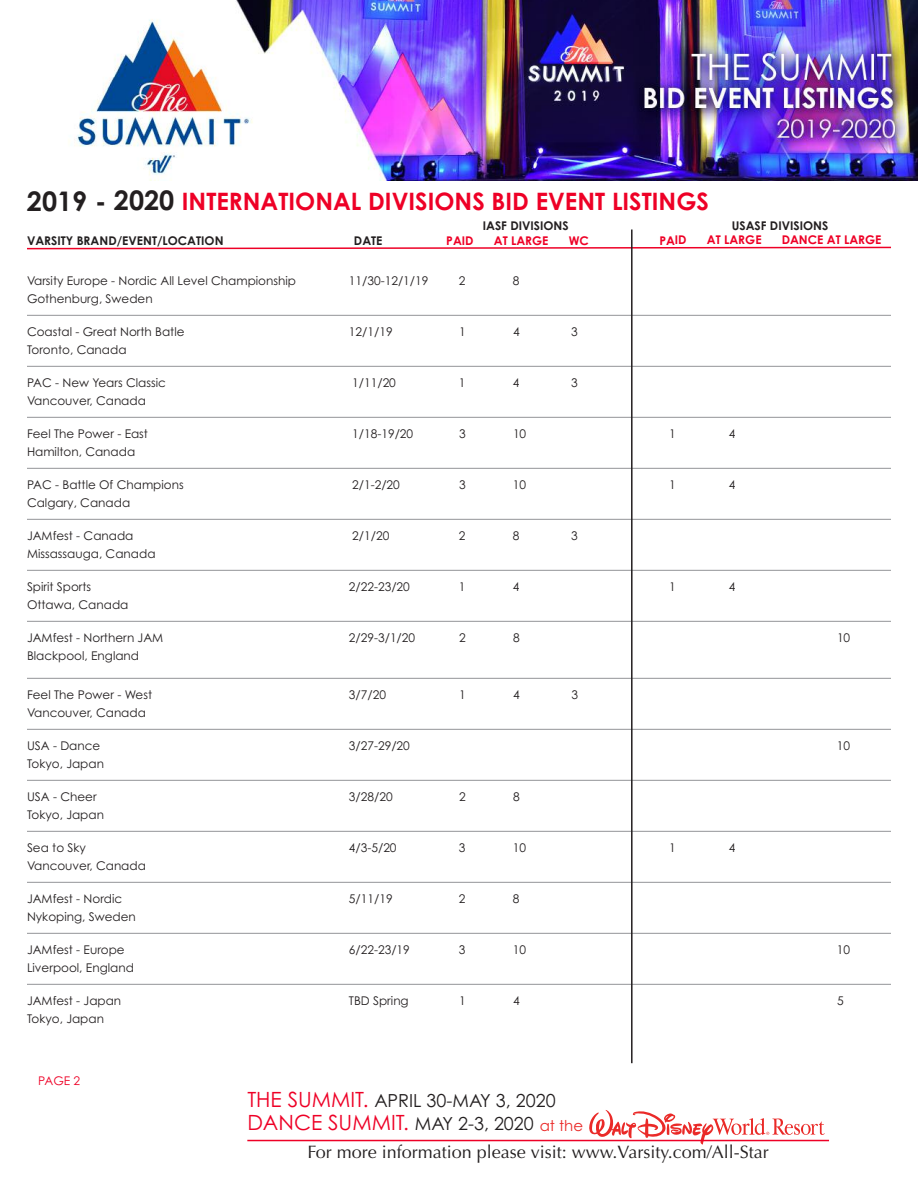
<style>
.page{position:relative;width:918px;height:1188px;background:#fff}
.page>*{position:absolute;margin:0;border:0;box-sizing:border-box;transform-origin:0 0}
.t1{font:700 24px "Century Gothic";color:#ee0026}
.t2{font:21px "Century Gothic";color:#ee0026}
.t3{font:18px "Optima";color:#231f20}
.t4{font:18px "Century Gothic";color:#231f20}
.t5{font:15px "Century Gothic";color:#ea2a28}
.t6{font:12px "Century Gothic";color:#231f20}
.t7{font:700 12px "Century Gothic";color:#231f20}
.t8{font:700 12px "Century Gothic";color:#ee0026}
.t9{font:12px "Century Gothic";color:#ee0026}
.s1{font-size:27px;color:#231f20}
.s2{font-size:21px;color:#ee0026}
.s3{font-size:18px;color:#231f20}
</style>
<div class="page">
<hr style="left:27px;top:315px;width:864px;height:1px;background:#939598">
<hr style="left:27px;top:366px;width:864px;height:1px;background:#939598">
<hr style="left:27px;top:417px;width:864px;height:1px;background:#939598">
<hr style="left:27px;top:468px;width:864px;height:1px;background:#939598">
<hr style="left:27px;top:519px;width:864px;height:1px;background:#939598">
<hr style="left:27px;top:570px;width:864px;height:1px;background:#939598">
<hr style="left:27px;top:621px;width:864px;height:1px;background:#939598">
<hr style="left:27px;top:678px;width:864px;height:1px;background:#939598">
<hr style="left:27px;top:729px;width:864px;height:1px;background:#939598">
<hr style="left:27px;top:780px;width:864px;height:1px;background:#939598">
<hr style="left:27px;top:831px;width:864px;height:1px;background:#939598">
<hr style="left:27px;top:882px;width:864px;height:1px;background:#939598">
<hr style="left:27px;top:933px;width:864px;height:1px;background:#939598">
<hr style="left:27px;top:984px;width:864px;height:1px;background:#939598">
<img style="left:74px;top:0;width:843px;height:181px">
<svg style="left:27px;top:246px;width:864px;height:4px"></svg>
<hr style="left:631px;top:230px;width:2px;height:833px;background:#231f20">
<svg style="left:589px;top:1110px;width:236px;height:35px"></svg>
<hr style="left:247px;top:1140px;width:582px;height:1px;background:#ee0026">
<h1 class="t1" style="left:27px;top:188px;width:684px"><span class="s1">2019 - 2020</span> INTERNATIONAL DIVISIONS BID EVENT LISTINGS</h1>
<p class="t7" style="left:483px;top:219px;width:87px">IASF DIVISIONS</p>
<p class="t7" style="left:732px;top:219px;width:98px">USASF DIVISIONS</p>
<p class="t7" style="left:27px;top:234px;width:198px">VARSITY BRAND/EVENT/LOCATION</p>
<p class="t7" style="left:354px;top:234px;width:30px">DATE</p>
<p class="t8" style="left:446px;top:234px;width:29px">PAID</p>
<p class="t8" style="left:494px;top:234px;width:56px">AT LARGE</p>
<p class="t8" style="left:569px;top:233px;width:22px">WC</p>
<p class="t8" style="left:659px;top:233px;width:29px">PAID</p>
<p class="t8" style="left:707px;top:233px;width:56px">AT LARGE</p>
<p class="t8" style="left:782px;top:233px;width:101px">DANCE AT LARGE</p>
<p class="t6" style="left:27px;top:274px;width:270px">Varsity Europe - Nordic All Level Championship</p>
<p class="t6" style="left:349px;top:274px;width:81px">11/30-12/1/19</p>
<p class="t6" style="left:459px;top:274px;width:8px">2</p>
<p class="t6" style="left:513px;top:274px;width:8px">8</p>
<p class="t6" style="left:27px;top:292px;width:127px">Gothenburg, Sweden</p>
<p class="t6" style="left:27px;top:325px;width:159px">Coastal - Great North Batle</p>
<p class="t6" style="left:349px;top:325px;width:45px">12/1/19</p>
<p class="t6" style="left:459px;top:325px;width:8px">1</p>
<p class="t6" style="left:513px;top:325px;width:8px">4</p>
<p class="t6" style="left:571px;top:325px;width:8px">3</p>
<p class="t6" style="left:27px;top:343px;width:101px">Toronto, Canada</p>
<p class="t6" style="left:27px;top:376px;width:140px">PAC - New Years Classic</p>
<p class="t6" style="left:352px;top:376px;width:45px">1/11/20</p>
<p class="t6" style="left:459px;top:376px;width:8px">1</p>
<p class="t6" style="left:513px;top:376px;width:8px">4</p>
<p class="t6" style="left:571px;top:376px;width:8px">3</p>
<p class="t6" style="left:27px;top:394px;width:120px">Vancouver, Canada</p>
<p class="t6" style="left:27px;top:427px;width:123px">Feel The Power - East</p>
<p class="t6" style="left:352px;top:427px;width:63px">1/18-19/20</p>
<p class="t6" style="left:459px;top:427px;width:8px">3</p>
<p class="t6" style="left:513px;top:427px;width:15px">10</p>
<p class="t6" style="left:669px;top:427px;width:8px">1</p>
<p class="t6" style="left:729px;top:427px;width:8px">4</p>
<p class="t6" style="left:27px;top:445px;width:110px">Hamilton, Canada</p>
<p class="t6" style="left:27px;top:478px;width:158px">PAC - Battle Of Champions</p>
<p class="t6" style="left:352px;top:478px;width:49px">2/1-2/20</p>
<p class="t6" style="left:459px;top:478px;width:8px">3</p>
<p class="t6" style="left:513px;top:478px;width:15px">10</p>
<p class="t6" style="left:669px;top:478px;width:8px">1</p>
<p class="t6" style="left:729px;top:478px;width:8px">4</p>
<p class="t6" style="left:27px;top:496px;width:105px">Calgary, Canada</p>
<p class="t6" style="left:27px;top:529px;width:108px">JAMfest - Canada</p>
<p class="t6" style="left:352px;top:529px;width:39px">2/1/20</p>
<p class="t6" style="left:459px;top:529px;width:8px">2</p>
<p class="t6" style="left:513px;top:529px;width:8px">8</p>
<p class="t6" style="left:571px;top:529px;width:8px">3</p>
<p class="t6" style="left:27px;top:547px;width:130px">Missassauga, Canada</p>
<p class="t6" style="left:27px;top:580px;width:66px">Spirit Sports</p>
<p class="t6" style="left:349px;top:580px;width:63px">2/22-23/20</p>
<p class="t6" style="left:459px;top:580px;width:8px">1</p>
<p class="t6" style="left:513px;top:580px;width:8px">4</p>
<p class="t6" style="left:669px;top:580px;width:8px">1</p>
<p class="t6" style="left:729px;top:580px;width:8px">4</p>
<p class="t6" style="left:27px;top:598px;width:103px">Ottawa, Canada</p>
<p class="t6" style="left:27px;top:631px;width:138px">JAMfest - Northern JAM</p>
<p class="t6" style="left:349px;top:631px;width:68px">2/29-3/1/20</p>
<p class="t6" style="left:459px;top:631px;width:8px">2</p>
<p class="t6" style="left:513px;top:631px;width:8px">8</p>
<p class="t6" style="left:837px;top:631px;width:15px">10</p>
<p class="t6" style="left:27px;top:649px;width:114px">Blackpool, England</p>
<p class="t6" style="left:27px;top:688px;width:127px">Feel The Power - West</p>
<p class="t6" style="left:349px;top:688px;width:39px">3/7/20</p>
<p class="t6" style="left:459px;top:688px;width:8px">1</p>
<p class="t6" style="left:513px;top:688px;width:8px">4</p>
<p class="t6" style="left:571px;top:688px;width:8px">3</p>
<p class="t6" style="left:27px;top:706px;width:120px">Vancouver, Canada</p>
<p class="t6" style="left:27px;top:739px;width:75px">USA - Dance</p>
<p class="t6" style="left:349px;top:739px;width:63px">3/27-29/20</p>
<p class="t6" style="left:837px;top:739px;width:15px">10</p>
<p class="t6" style="left:27px;top:757px;width:79px">Tokyo, Japan</p>
<p class="t6" style="left:27px;top:790px;width:71px">USA - Cheer</p>
<p class="t6" style="left:349px;top:790px;width:45px">3/28/20</p>
<p class="t6" style="left:459px;top:790px;width:8px">2</p>
<p class="t6" style="left:513px;top:790px;width:8px">8</p>
<p class="t6" style="left:27px;top:808px;width:79px">Tokyo, Japan</p>
<p class="t6" style="left:27px;top:841px;width:60px">Sea to Sky</p>
<p class="t6" style="left:349px;top:841px;width:49px">4/3-5/20</p>
<p class="t6" style="left:459px;top:841px;width:8px">3</p>
<p class="t6" style="left:513px;top:841px;width:15px">10</p>
<p class="t6" style="left:669px;top:841px;width:8px">1</p>
<p class="t6" style="left:729px;top:841px;width:8px">4</p>
<p class="t6" style="left:27px;top:859px;width:120px">Vancouver, Canada</p>
<p class="t6" style="left:27px;top:892px;width:97px">JAMfest - Nordic</p>
<p class="t6" style="left:349px;top:892px;width:45px">5/11/19</p>
<p class="t6" style="left:459px;top:892px;width:8px">2</p>
<p class="t6" style="left:513px;top:892px;width:8px">8</p>
<p class="t6" style="left:27px;top:910px;width:110px">Nykoping, Sweden</p>
<p class="t6" style="left:27px;top:943px;width:99px">JAMfest - Europe</p>
<p class="t6" style="left:349px;top:943px;width:63px">6/22-23/19</p>
<p class="t6" style="left:459px;top:943px;width:8px">3</p>
<p class="t6" style="left:513px;top:943px;width:15px">10</p>
<p class="t6" style="left:837px;top:943px;width:15px">10</p>
<p class="t6" style="left:27px;top:961px;width:108px">Liverpool, England</p>
<p class="t6" style="left:27px;top:994px;width:96px">JAMfest - Japan</p>
<p class="t6" style="left:349px;top:994px;width:61px">TBD Spring</p>
<p class="t6" style="left:459px;top:994px;width:8px">1</p>
<p class="t6" style="left:513px;top:994px;width:8px">4</p>
<p class="t6" style="left:837px;top:994px;width:8px">5</p>
<p class="t6" style="left:27px;top:1012px;width:79px">Tokyo, Japan</p>
<p class="t9" style="left:38px;top:1074px;width:43px;rotate:1deg">PAGE 2</p>
<h3 class="t4" style="left:247px;top:1090px;width:310px"><span class="s2">THE SUMMIT.</span> APRIL 30-MAY 3, 2020</h3>
<h2 class="t2" style="left:247px;top:1111px;width:288px">DANCE SUMMIT. <span class="s3">MAY 2-3, 2020</span></h2>
<h3 class="t3" style="left:308px;top:1141px;width:463px">For more information please visit: www.Varsity.com/All-Star</h3>
<p class="t5" style="left:540px;top:1117px;width:45px">at the</p>
</div>
